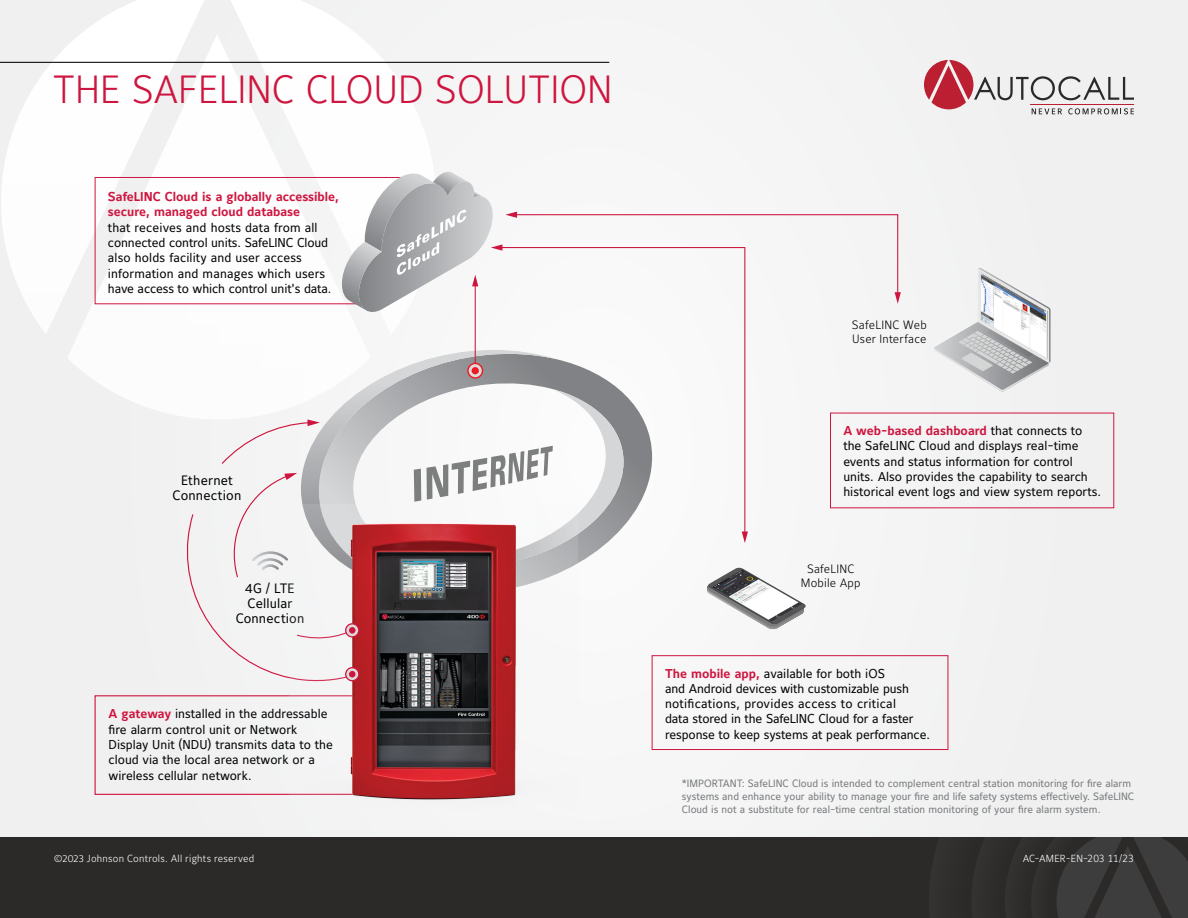
<style>
.page{position:relative;width:1188px;height:918px;background:#f2f2f2}
.page>*{position:absolute;margin:0;border:0;box-sizing:border-box;transform-origin:0 0}
.t1{font:300 39px "Maurea Jci Lf ML";color:#ce153f}
.t2{font:13.5px/15px "Maurea Jci Lf ML";letter-spacing:.01em;color:#020304;text-align:center}
.t3{font:12.75px/15.3px "Maurea Jci Lf ML";color:#020304}
.t4{font:700 12.75px/15.3px "Maurea Jci Lf ML";color:#ce153f}
.t5{font:300 12px/14.4px "Maurea Jci Lf ML";letter-spacing:.015em;color:#020304;text-align:center}
.t6{font:10.5px/12.6px "Maurea Jci Lf ML";color:#76797c}
.t7{font:300 10.2px "Maurea Jci Lf ML";letter-spacing:.025em;color:#fff}
.t8{font:300 10.2px "Maurea Jci Tf ML";letter-spacing:.01em;color:#fff}
.s1{font-weight:700;color:#ce153f}
</style>
<div class="page">
<div style="left:0;top:837px;width:1188px;height:81px;background:#2c2a29"></div>
<svg style="left:1057px;top:837px;width:131px;height:81px"></svg>
<svg style="left:231px;top:0;width:205px;height:333px"></svg>
<svg style="left:1px;top:0;width:203px;height:292px"></svg>
<svg style="left:67px;top:34px;width:304px;height:373px"></svg>
<svg style="left:301px;top:350px;width:198px;height:123px"></svg>
<svg style="left:407px;top:389px;width:208px;height:175px"></svg>
<div style="left:95px;top:695px;width:261px;height:100px;border:1px solid #ce153f"></div>
<svg style="left:221px;top:419px;width:99px;height:46px"></svg>
<svg style="left:187px;top:473px;width:169px;height:205px"></svg>
<img style="left:289px;top:505px;width:288px;height:295px">
<svg style="left:346px;top:668px;width:13px;height:13px"></svg>
<div style="left:345px;top:667px;width:14px;height:14px;border:1px solid #ce153f;border-radius:50%"></div>
<div style="left:348px;top:670px;width:8px;height:8px;background:#ce153f;border-radius:50%"></div>
<div style="left:348px;top:670px;width:9px;height:9px;border:1px solid #dcdcdb;border-radius:50%"></div>
<svg style="left:346px;top:624px;width:13px;height:13px"></svg>
<div style="left:345px;top:623px;width:14px;height:15px;border:1px solid #ce153f;border-radius:50%"></div>
<div style="left:348px;top:626px;width:8px;height:8px;background:#ce153f;border-radius:50%"></div>
<div style="left:348px;top:626px;width:9px;height:9px;border:1px solid #dcdcdb;border-radius:50%"></div>
<svg style="left:924px;top:60px;width:210px;height:54px"></svg>
<hr style="left:1031px;top:104px;width:103px;height:1px;background:#bb1f31">
<hr style="left:0;top:62px;width:609px;height:1px;background:#000">
<svg style="left:499px;top:316px;width:247px;height:219px"></svg>
<svg style="left:742px;top:531px;width:6px;height:12px"></svg>
<img style="left:707px;top:567px;width:99px;height:62px">
<div style="left:652px;top:655px;width:296px;height:95px;border:1px solid #ce153f"></div>
<svg style="left:934px;top:268px;width:116px;height:124px"></svg>
<hr style="left:475px;top:284px;width:1px;height:82px;background:#ce153f">
<svg style="left:94px;top:172px;width:807px;height:144px"></svg>
<svg style="left:468px;top:363px;width:15px;height:15px"></svg>
<div style="left:467px;top:363px;width:16px;height:16px;border:1px solid #ed1c24;border-radius:50%"></div>
<div style="left:471px;top:366px;width:9px;height:9px;background:#ed1c24;border-radius:50%"></div>
<div style="left:470px;top:366px;width:10px;height:10px;border:1px solid #dcdcdb;border-radius:50%"></div>
<h1 class="t1" style="left:53px;top:65px;width:561px">THE SAFELINC CLOUD SOLUTION</h1>
<p class="t4" style="left:108px;top:189px;width:233px">SafeLINC Cloud is a globally accessible, secure, managed cloud database</p>
<p class="t3" style="left:108px;top:220px;width:225px">that receives and hosts data from all connected control units. SafeLINC Cloud also holds facility and user access information and manages which users have access to which control unit's data.</p>
<p class="t2" style="left:173px;top:473px;width:70px">Ethernet<br>Connection</p>
<p class="t2" style="left:236px;top:581px;width:70px">4G / LTE<br>Cellular<br>Connection</p>
<p class="t3" style="left:109px;top:706px;width:226px"><span class="s1">A gateway</span> installed in the addressable fire alarm control unit or Network Display Unit (NDU) transmits data to the cloud via the local area network or a wireless cellular network.</p>
<p class="t5" style="left:852px;top:317px;width:76px;text-align:left">SafeLINC Web<br>User Interface</p>
<p class="t3" style="left:843px;top:423px;width:259px"><span class="s1">A web-based dashboard</span> that connects to the SafeLINC Cloud and displays real-time events and status information for control units. Also provides the capability to search historical event logs and view system reports.</p>
<p class="t5" style="left:801px;top:561px;width:61px">SafeLINC<br>Mobile App</p>
<p class="t3" style="left:665px;top:665px;width:267px"><span class="s1">The mobile app,</span> available for both iOS<br>and Android devices with customizable push notifications, provides access to critical<br>data stored in the SafeLINC Cloud for a faster response to keep systems at peak performance.</p>
<p class="t6" style="left:682px;top:777px;width:454px">*IMPORTANT: SafeLINC Cloud is intended to complement central station monitoring for fire alarm systems and enhance your ability to manage your fire and life safety systems effectively. SafeLINC<br>Cloud is not a substitute for real-time central station monitoring of your fire alarm system.</p>
<p class="t7" style="left:54px;top:853px;width:202px">©2023 Johnson Controls. All rights reserved</p>
<p class="t8" style="left:1023px;top:853px;width:113px">AC-AMER-EN-203 11/23</p>
</div>
